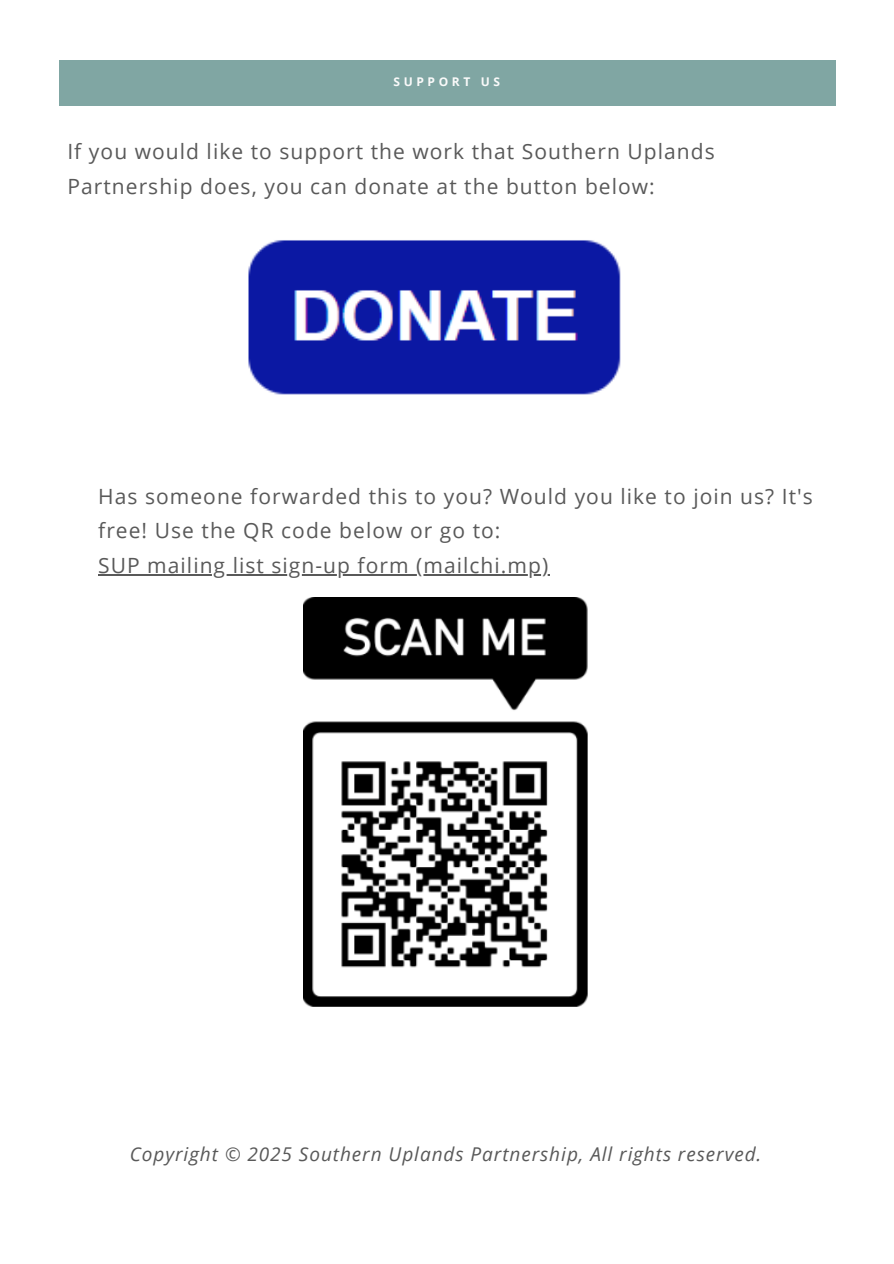
<style>
.page{position:relative;width:894px;height:1264px;background:#fff}
.page>*{position:absolute;margin:0;border:0;box-sizing:border-box;transform-origin:0 0}
.t1{font:21px/34.8px "Open Sans";letter-spacing:.05em;color:#595959}
.t2{font:italic 19.05px "Open Sans";letter-spacing:.05em;color:#595959}
.t3{font:700 12px "Open Sans";letter-spacing:.3em;color:#fafafa}
</style>
<div class="page">
<div style="left:59px;top:60px;width:776px;height:45px;background:#80a6a3"></div>
<img style="left:248px;top:240px;width:373px;height:155px">
<img style="left:304px;top:597px;width:284px;height:410px">
<hr style="left:98px;top:574px;width:451px;height:1px;background:#595959">
<p class="t3" style="left:393px;top:73px;width:108px">SUPPORT US</p>
<p class="t1" style="left:67px;top:133px;width:648px">If you would like to support the work that Southern Uplands<br>Partnership does, you can donate at the button below:</p>
<p class="t1" style="left:98px;top:478px;width:716px">Has someone forwarded this to you? Would you like to join us? It's free! Use the QR code below or go to:<br>SUP mailing list sign-up form (mailchi.mp)</p>
<p class="t2" style="left:130px;top:1140px;width:633px">Copyright © 2025 Southern Uplands Partnership, All rights reserved.</p>
</div>
